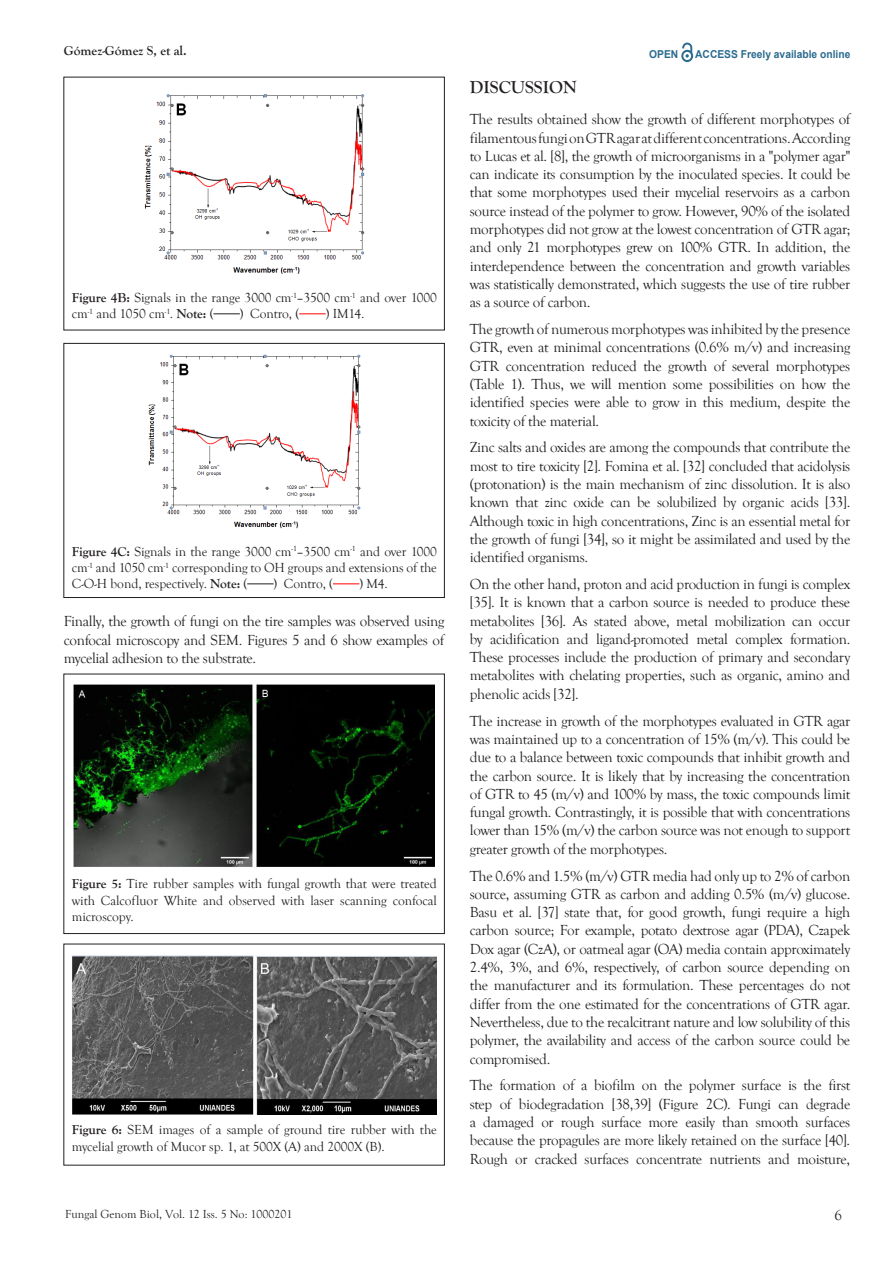
<style>
.page{position:relative;width:893px;height:1263px;background:#fff}
.page>*{position:absolute;margin:0;border:0;box-sizing:border-box;transform-origin:0 0}
.t1{font:700 18px "Goudy Old Style T";color:#231f20}
.t2{font:15px/18.3px "Goudy Old Style T";letter-spacing:-.02em;color:#231f20;text-align:justify}
.t3{font:13.5px/16.2px "Goudy Old Style T";letter-spacing:-.005em;color:#231f20;text-align:justify}
.t4{font:700 13.5px "Goudy Old Style T";color:#231f20}
.t5{font:12px "Goudy Old Style T";color:#231f20}
.t6{font:700 10.95px "Arial";color:#2b6b8f;scale:.94 1}
.s1{font-weight:700}
</style>
<div class="page">
<svg style="left:681px;top:43px;width:12px;height:19px"></svg>
<img style="left:74px;top:684px;width:360px;height:183px">
<img style="left:72px;top:956px;width:364px;height:158px">
<svg style="left:213px;top:314px;width:27px;height:1px"></svg>
<svg style="left:299px;top:314px;width:27px;height:1px"></svg>
<img style="left:144px;top:94px;width:221px;height:180px">
<div style="left:308px;top:103px;width:43px;height:20px;background:#fff"></div>
<svg style="left:247px;top:584px;width:27px;height:1px"></svg>
<svg style="left:333px;top:584px;width:26px;height:1px"></svg>
<div style="left:64px;top:343px;width:380px;height:254px;border:1px solid #231f20"></div>
<img style="left:148px;top:354px;width:213px;height:175px">
<div style="left:306px;top:361px;width:43px;height:25px;background:#fff"></div>
<p class="t4" style="left:64px;top:43px;width:124px">Gómez-Gómez S, et al.</p>
<p class="t6" style="left:649px;top:47px;width:32px">OPEN</p>
<p class="t6" style="left:695px;top:46px;width:167px">ACCESS Freely available online</p>
<p class="t3" style="left:72px;top:290px;width:367px"><span class="s1">Figure 4B:</span> Signals in the range 3000 cm<sup>-1</sup>–3500 cm<sup>-1</sup> and over 1000 cm<sup>-1</sup> and 1050 cm<sup>-1</sup>. <span class="s1">Note:</span> (</p>
<p class="t3" style="left:240px;top:306px;width:61px">) Contro, (</p>
<p class="t3" style="left:326px;top:306px;width:40px">) IM14.</p>
<p class="t3" style="left:72px;top:544px;width:367px"><span class="s1">Figure 4C:</span> Signals in the range 3000 cm<sup>-1</sup>–3500 cm<sup>-1</sup> and over 1000 cm<sup>-1</sup> and 1050 cm<sup>-1</sup> corresponding to OH groups and extensions of the C-O-H bond, respectively. <span class="s1">Note:</span> (</p>
<p class="t3" style="left:274px;top:576px;width:61px">) Contro, (</p>
<p class="t3" style="left:359px;top:576px;width:30px">) M4.</p>
<p class="t2" style="left:64px;top:613px;width:382px">Finally, the growth of fungi on the tire samples was observed using confocal microscopy and SEM. Figures 5 and 6 show examples of mycelial adhesion to the substrate.</p>
<p class="t3" style="left:72px;top:876px;width:366px"><span class="s1">Figure 5:</span> Tire rubber samples with fungal growth that were treated with Calcofluor White and observed with laser scanning confocal microscopy.</p>
<p class="t3" style="left:72px;top:1122px;width:367px"><span class="s1">Figure 6:</span> SEM images of a sample of ground tire rubber with the mycelial growth of Mucor sp. 1, at 500X (A) and 2000X (B).</p>
<p class="t5" style="left:65px;top:1207px;width:229px">Fungal Genom Biol, Vol. 12 Iss. 5 No: 1000201</p>
<p class="t1" style="left:470px;top:77px;width:108px">DISCUSSION</p>
<p class="t2" style="left:470px;top:110px;width:382px">The results obtained show the growth of different morphotypes of filamentous fungi on GTR agar at different concentrations. According to Lucas et al. [8], the growth of microorganisms in a "polymer agar" can indicate its consumption by the inoculated species. It could be that some morphotypes used their mycelial reservoirs as a carbon source instead of the polymer to grow. However, 90% of the isolated morphotypes did not grow at the lowest concentration of GTR agar; and only 21 morphotypes grew on 100% GTR. In addition, the interdependence between the concentration and growth variables was statistically demonstrated, which suggests the use of tire rubber as a source of carbon.</p>
<p class="t2" style="left:470px;top:320px;width:382px">The growth of numerous morphotypes was inhibited by the presence GTR, even at minimal concentrations (0.6% m/v) and increasing GTR concentration reduced the growth of several morphotypes (Table 1). Thus, we will mention some possibilities on how the identified species were able to grow in this medium, despite the toxicity of the material.</p>
<p class="t2" style="left:470px;top:439px;width:382px">Zinc salts and oxides are among the compounds that contribute the most to tire toxicity [2]. Fomina et al. [32] concluded that acidolysis (protonation) is the main mechanism of zinc dissolution. It is also known that zinc oxide can be solubilized by organic acids [33].<br>Although toxic in high concentrations, Zinc is an essential metal for the growth of fungi [34], so it might be assimilated and used by the identified organisms.</p>
<p class="t2" style="left:470px;top:575px;width:382px">On the other hand, proton and acid production in fungi is complex [35]. It is known that a carbon source is needed to produce these metabolites [36]. As stated above, metal mobilization can occur by acidification and ligand-promoted metal complex formation.<br>These processes include the production of primary and secondary metabolites with chelating properties, such as organic, amino and phenolic acids [32].</p>
<p class="t2" style="left:470px;top:712px;width:382px">The increase in growth of the morphotypes evaluated in GTR agar was maintained up to a concentration of 15% (m/v). This could be due to a balance between toxic compounds that inhibit growth and the carbon source. It is likely that by increasing the concentration of GTR to 45 (m/v) and 100% by mass, the toxic compounds limit fungal growth. Contrastingly, it is possible that with concentrations lower than 15% (m/v) the carbon source was not enough to support greater growth of the morphotypes.</p>
<p class="t2" style="left:470px;top:867px;width:382px">The 0.6% and 1.5% (m/v) GTR media had only up to 2% of carbon source, assuming GTR as carbon and adding 0.5% (m/v) glucose.<br>Basu et al. [37] state that, for good growth, fungi require a high carbon source; For example, potato dextrose agar (PDA), Czapek Dox agar (CzA), or oatmeal agar (OA) media contain approximately 2.4%, 3%, and 6%, respectively, of carbon source depending on the manufacturer and its formulation. These percentages do not differ from the one estimated for the concentrations of GTR agar.<br>Nevertheless, due to the recalcitrant nature and low solubility of this polymer, the availability and access of the carbon source could be compromised.</p>
<p class="t2" style="left:470px;top:1076px;width:382px">The formation of a biofilm on the polymer surface is the first step of biodegradation [38,39] (Figure 2C). Fungi can degrade a damaged or rough surface more easily than smooth surfaces because the propagules are more likely retained on the surface [40].<br>Rough or cracked surfaces concentrate nutrients and moisture,</p>
<p class="t2" style="left:835px;top:1207px;width:9px">6</p>
</div>
